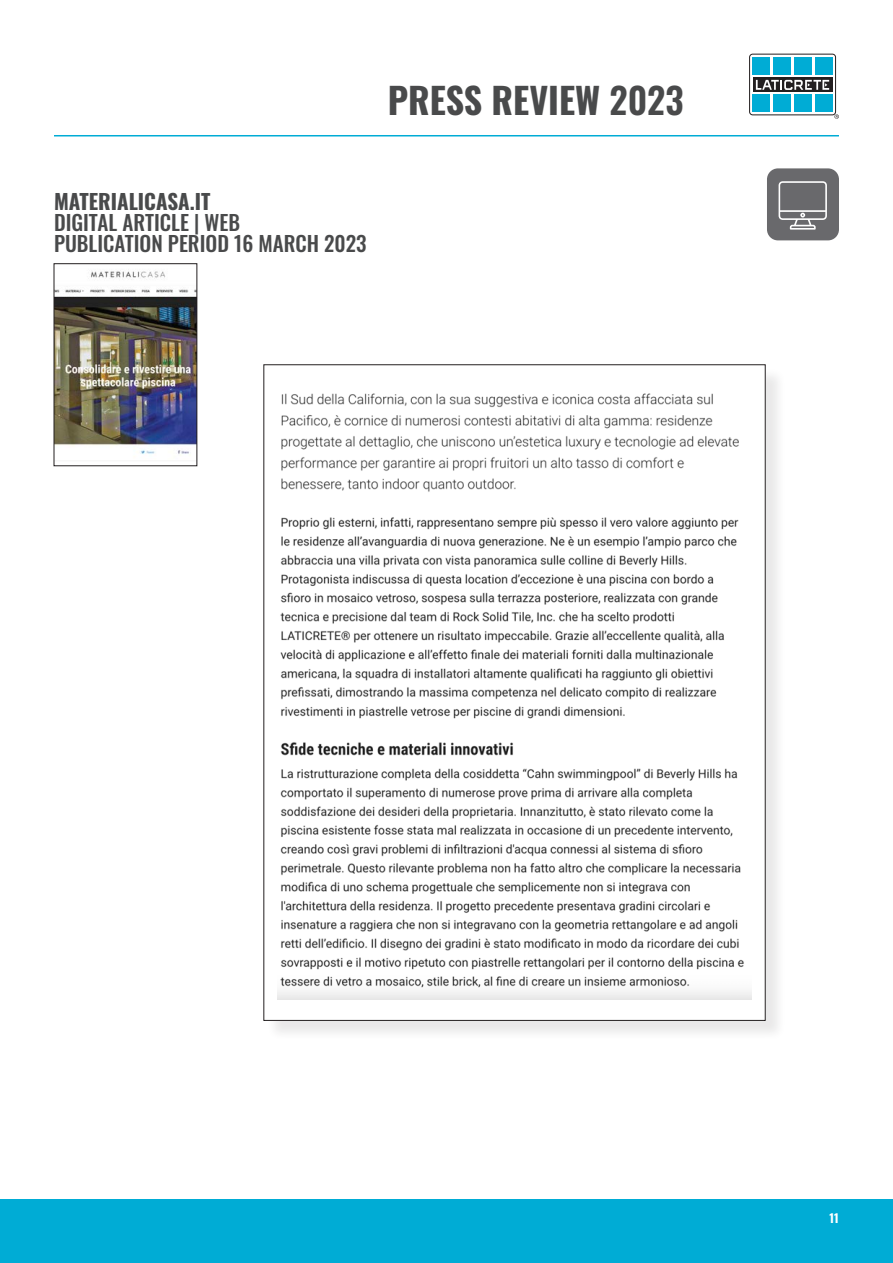
<style>
.page{position:relative;width:893px;height:1263px;background:#fff}
.page>*{position:absolute;margin:0;border:0;box-sizing:border-box;transform-origin:0 0}
.t1{font:700 36px "Oswald";color:#494a4b}
.t2{font:500 21px "Oswald";color:#494a4b}
.t3{font:700 21px "Oswald";color:#494a4b}
.t4{font:700 12px "Oswald";color:#fff}
.s1{font-weight:600}
</style>
<div class="page">
<div style="left:749px;top:54px;width:87px;height:61px;border:1px solid #231f20;border-radius:3px"></div>
<div style="left:753px;top:94px;width:17px;height:18px;background:#00acd5"></div>
<div style="left:773px;top:94px;width:18px;height:18px;background:#00acd5"></div>
<div style="left:794px;top:94px;width:17px;height:18px;background:#00acd5"></div>
<div style="left:815px;top:94px;width:17px;height:18px;background:#00acd5"></div>
<svg style="left:753px;top:77px;width:79px;height:15px"></svg>
<svg style="left:756px;top:80px;width:73px;height:10px"></svg>
<div style="left:753px;top:57px;width:17px;height:18px;background:#00acd5"></div>
<div style="left:773px;top:57px;width:18px;height:18px;background:#00acd5"></div>
<div style="left:794px;top:57px;width:17px;height:18px;background:#00acd5"></div>
<div style="left:815px;top:57px;width:17px;height:18px;background:#00acd5"></div>
<svg style="left:834px;top:114px;width:5px;height:5px"></svg>
<hr style="left:54px;top:135px;width:785px;height:1px;background:#00acd5">
<div style="left:0;top:1200px;width:893px;height:63px;background:#00acd5"></div>
<img style="left:56px;top:270px;width:139px;height:184px">
<div style="left:54px;top:263px;width:143px;height:203px;border:1px solid #231f20"></div>
<div style="left:266px;top:367px;width:520px;height:674px;background:#231f20;opacity:.1"></div>
<div style="left:264px;top:365px;width:501px;height:655px;background:#fff"></div>
<img style="left:278px;top:393px;width:473px;height:606px">
<div style="left:767px;top:168px;width:72px;height:72px;background:#69696c;border-radius:11px"></div>
<svg style="left:779px;top:181px;width:48px;height:49px"></svg>
<h1 class="t1" style="left:388px;top:82px;width:297px">PRESS REVIEW <span class="s1">2023</span></h1>
<p class="t3" style="left:54px;top:190px;width:158px">MATERIALICASA.IT</p>
<p class="t2" style="left:54px;top:211px;width:188px">DIGITAL ARTICLE | WEB</p>
<p class="t2" style="left:54px;top:232px;width:314px">PUBLICATION PERIOD 16 MARCH 2023</p>
<p class="t4" style="left:830px;top:1212px;width:11px">11</p>
</div>
